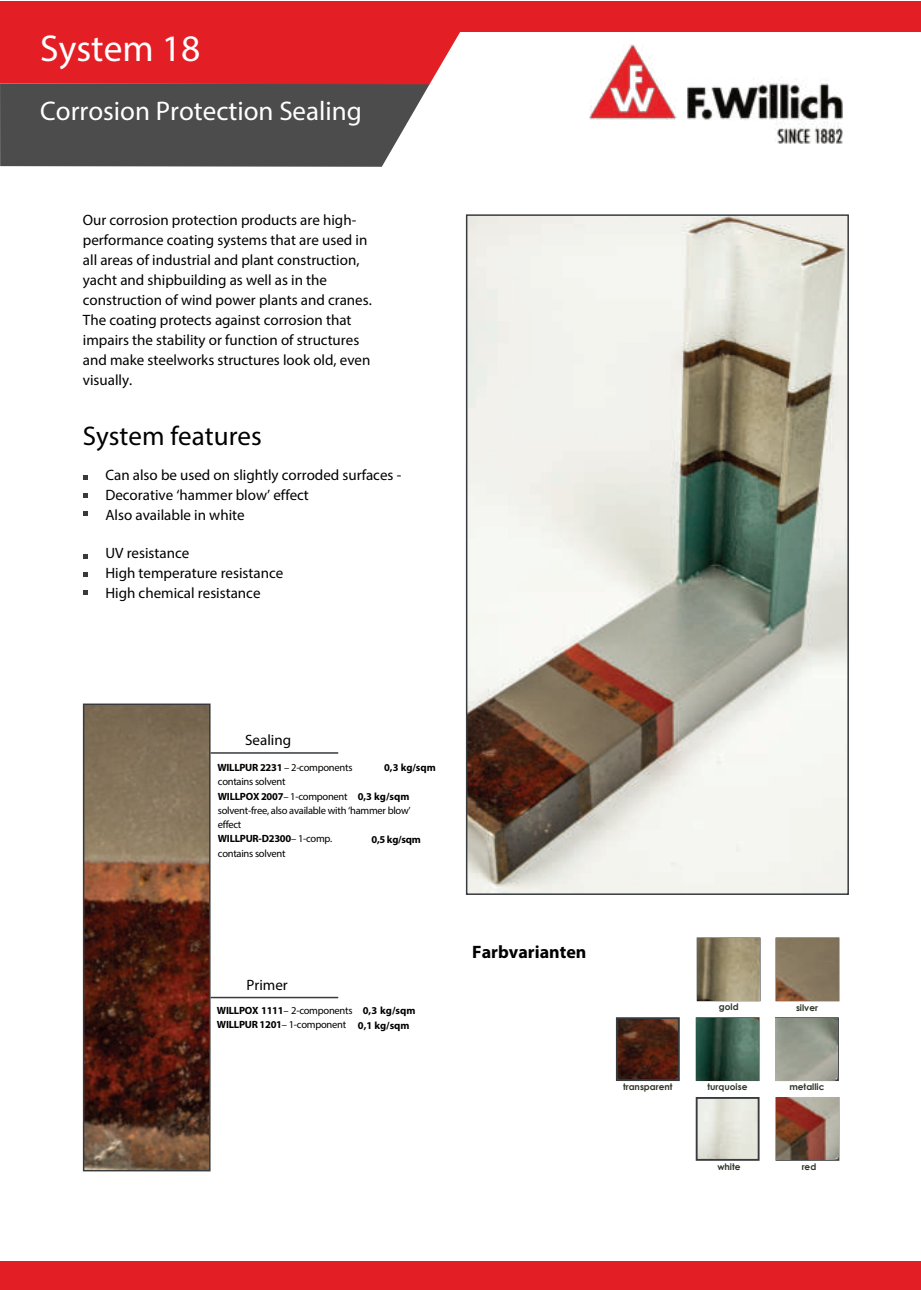
<style>
.page{position:relative;width:921px;height:1290px;background:#fff}
.page>*{position:absolute;margin:0;border:0;box-sizing:border-box;transform-origin:0 0}
.t1{font:37.5px "Myriad Pro";color:#fff}
.t2{font:27px "Myriad Pro";color:#fff}
.t3{font:27px "Myriad Pro";color:#000}
.t4{font:700 18px "Myriad Pro";color:#000}
.t5{font:15px/20px "Myriad Pro";color:#000}
.t6{font:10.5px/14.2px "Myriad Pro";letter-spacing:-.025em;color:#000}
.t7{font:700 10.5px/14.2px "Myriad Pro";letter-spacing:-.025em;color:#000}
.t8{font:700 9px "Century Gothic";color:#31392c}
.t9{font:700 9px "Century Gothic";color:#31392c}
.s1{font-weight:700}
.s2{font-weight:400}
.s3{font-style:inherit}
</style>
<div class="page">
<div style="left:0;top:1261px;width:920px;height:29px;background:#e41e25"></div>
<div style="left:0;top:1px;width:920px;height:30px;background:#e41e25"></div>
<svg style="left:0;top:31px;width:478px;height:136px;background:#985154"></svg>
<img style="left:467px;top:216px;width:379px;height:677px">
<img style="left:85px;top:705px;width:123px;height:464px">
<div style="left:83px;top:703px;width:127px;height:468px;border:1px solid #383b3e"></div>
<hr style="left:210px;top:752px;width:128px;height:1px;background:#383b3e">
<hr style="left:210px;top:996px;width:128px;height:2px;background:#383b3e">
<svg style="left:83px;top:475px;width:5px;height:5px"></svg>
<svg style="left:83px;top:493px;width:5px;height:5px"></svg>
<svg style="left:83px;top:511px;width:5px;height:5px"></svg>
<svg style="left:83px;top:554px;width:5px;height:5px"></svg>
<svg style="left:83px;top:572px;width:5px;height:5px"></svg>
<svg style="left:83px;top:590px;width:5px;height:5px"></svg>
<img style="left:618px;top:1020px;width:58px;height:58px">
<div style="left:695px;top:1097px;width:64px;height:63px;border:2px solid #383b3e"></div>
<div style="left:615px;top:1017px;width:64px;height:64px;border:2px solid #383b3e"></div>
<div style="left:774px;top:1017px;width:64px;height:64px;border:2px solid #383b3e"></div>
<div style="left:695px;top:1017px;width:64px;height:64px;border:2px solid #383b3e"></div>
<img style="left:775px;top:1018px;width:62px;height:62px">
<img style="left:696px;top:1018px;width:62px;height:62px">
<img style="left:776px;top:938px;width:62px;height:62px">
<img style="left:697px;top:938px;width:62px;height:62px">
<img style="left:776px;top:1098px;width:62px;height:61px">
<img style="left:589px;top:45px;width:252px;height:99px">
<h1 class="t1" style="left:40px;top:35px;width:161px">System 18</h1>
<h2 class="t2" style="left:40px;top:95px;width:323px">Corrosion Protection Sealing</h2>
<p class="t5" style="left:83px;top:209px;width:290px">Our corrosion protection products are high&shy;performance coating systems that are used in all areas of industrial and plant construction, yacht and shipbuilding as well as in the construction of wind power plants and cranes.<br>The coating protects against corrosion that impairs the stability or function of structures and make steelworks structures look old, even visually.</p>
<h2 class="t3" style="left:83px;top:419px;width:180px">System features</h2>
<p class="t5" style="left:105px;top:465px;width:297px">Can also be used on slightly corroded surfaces -<br>Decorative ‘hammer blow’ effect<br>Also available in white</p>
<p class="t5" style="left:105px;top:543px;width:179px">UV resistance<br>High temperature resistance<br>High chemical resistance</p>
<p class="t5" style="left:245px;top:730px;width:47px">Sealing</p>
<p class="t6" style="left:217px;top:759px;width:136px"><span class="s1">WILLPUR 2231</span> – 2-components</p>
<p class="t7" style="left:384px;top:759px;width:53px">0,3 kg/sqm</p>
<p class="t6" style="left:218px;top:774px;width:194px">contains solvent<br><span class="s1">WILLPOX 2007</span>– 1-component <span class="s1">0,3 kg/sqm </span>solvent-free, also available with ‘hammer blow’ effect<br><span class="s1">WILLPUR-D2300</span>– 1-comp.</p>
<p class="t7" style="left:371px;top:831px;width:51px">0,5 kg/sqm</p>
<p class="t6" style="left:218px;top:846px;width:69px">contains solvent</p>
<p class="t5" style="left:246px;top:974px;width:43px">Primer</p>
<p class="t7" style="left:217px;top:1003px;width:200px">WILLPOX 1111<span class="s2">– 2-components</span> 0,3 kg/sqm<br>WILLPUR 1201<span class="s2">– 1-component</span> 0,1 kg/sqm</p>
<p class="t4" style="left:472px;top:940px;width:116px">Farbvarianten</p>
<p class="t8" style="left:623px;top:1083px;width:51px">transparent</p>
<p class="t8" style="left:718px;top:1003px;width:21px">gold</p>
<p class="t8" style="left:795px;top:1004px;width:23px">sil<span class="s3">v</span>er</p>
<p class="t9" style="left:707px;top:1080px;width:41px">turquoise</p>
<p class="t8" style="left:789px;top:1083px;width:37px">metallic</p>
<p class="t9" style="left:717px;top:1160px;width:25px">white</p>
<p class="t9" style="left:801px;top:1160px;width:16px">red</p>
</div>
